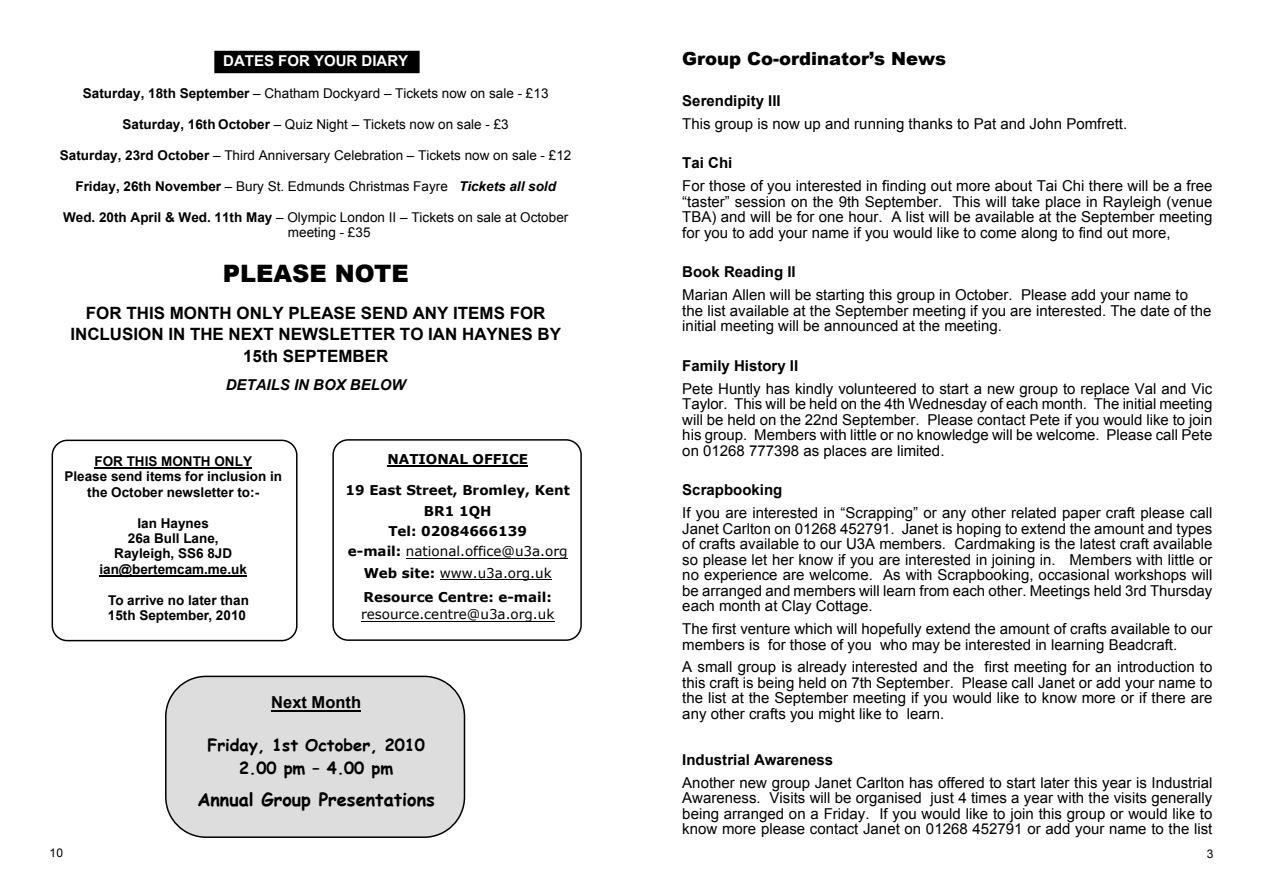
<style>
.page{position:relative;width:1263px;height:893px;background:#fff}
.page>*{position:absolute;margin:0;border:0;box-sizing:border-box;transform-origin:0 0}
.t1{font:900 24px "Arial";color:#000}
.t2{font:700 18px "Comic Sans MS";color:#000}
.t3{font:900 18px "Arial";color:#000}
.t4{font:700 16.95px/21.8px "Arial";color:#000;text-align:center}
.t5{font:700 16.5px/23px "Comic Sans MS";color:#000;text-align:center}
.t6{font:700 16.5px "Arial";color:#000}
.t7{font:15px/15.5px "Arial";color:#000;text-align:justify}
.t8{font:700 15px "Arial";color:#000}
.t9{font:700 15px "Arial";color:#fff}
.t10{font:italic 700 15px "Arial";color:#000}
.t11{font:13.5px/15.5px "Arial";color:#000}
.t12{font:700 13.5px/15.5px "Arial";color:#000;text-align:center}
.t13{font:700 13.5px/20.5px "MS Reference Sans Serif";color:#000;text-align:center}
.t14{font:13.5px "MS Reference Sans Serif";color:#000}
.t15{font:12px "Arial";color:#000}
.s1{font-weight:700}
.s2{font-weight:700;font-style:italic}
.s3{font-weight:400}
</style>
<div class="page">
<div style="left:214px;top:51px;width:206px;height:22px;background:#000"></div>
<div style="left:52px;top:440px;width:246px;height:201px;background:#fff;border:2px solid #000;border-radius:15px"></div>
<hr style="left:94px;top:467px;width:158px;height:1px;background:#000">
<hr style="left:99px;top:575px;width:148px;height:2px;background:#000">
<div style="left:332px;top:439px;width:250px;height:202px;background:#fff;border:2px solid #000;border-radius:15px"></div>
<hr style="left:387px;top:465px;width:141px;height:2px;background:#000">
<hr style="left:406px;top:558px;width:161px;height:1px;background:#000">
<hr style="left:440px;top:579px;width:112px;height:1px;background:#000">
<hr style="left:361px;top:621px;width:193px;height:1px;background:#000">
<div style="left:165px;top:676px;width:300px;height:162px;background:#ddd;border:2px solid #000;border-radius:40px"></div>
<hr style="left:271px;top:710px;width:90px;height:1px;background:#000">
<p class="t9" style="left:223px;top:56px;width:187px">DATES FOR YOUR DIARY</p>
<p class="t11" style="left:83px;top:87px;width:467px"><span class="s1">Saturday, 18th September</span> – Chatham Dockyard – Tickets now on sale - £13</p>
<p class="t11" style="left:123px;top:118px;width:388px"><span class="s1">Saturday, 16th October</span> – Quiz Night – Tickets now on sale - £3</p>
<p class="t11" style="left:60px;top:148px;width:513px"><span class="s1">Saturday, 23rd October</span> – Third Anniversary Celebration – Tickets now on sale - £12</p>
<p class="t11" style="left:75px;top:179px;width:482px"><span class="s1">Friday, 26th November</span> – Bury St. Edmunds Christmas Fayre <span class="s2">Tickets all sold</span></p>
<p class="t11" style="left:288px;top:210px;width:282px;text-indent:-225px"><span class="s1">Wed. 20th April &amp; Wed. 11th May</span> – Olympic London II – Tickets on sale at October meeting - £35</p>
<h1 class="t1" style="left:223px;top:265px;width:188px">PLEASE NOTE</h1>
<p class="t4" style="left:70px;top:303px;width:492px">FOR THIS MONTH ONLY PLEASE SEND ANY ITEMS FOR<br>INCLUSION IN THE NEXT NEWSLETTER TO IAN HAYNES BY<br>15th SEPTEMBER</p>
<p class="t10" style="left:226px;top:379px;width:182px">DETAILS IN BOX BELOW</p>
<p class="t12" style="left:64px;top:454px;width:219px">FOR THIS MONTH ONLY<br>Please send items for inclusion in the October newsletter to:-</p>
<p class="t12" style="left:99px;top:516px;width:149px">Ian Haynes<br>26a Bull Lane,<br>Rayleigh, SS6 8JD ian@bertemcam.me.uk</p>
<p class="t12" style="left:108px;top:594px;width:143px;text-align:left">To arrive no later than<br>15th September, 2010</p>
<p class="t13" style="left:387px;top:450px;width:142px">NATIONAL OFFICE</p>
<p class="t13" style="left:346px;top:481px;width:226px">19 East Street, Bromley, Kent<br>BR1 1QH<br>Tel: 02084666139<br>e-mail: <span class="s3">national.office@u3a.org<br></span>Web site: <span class="s3">www.u3a.org.uk</span></p>
<p class="t13" style="left:364px;top:588px;width:190px">Resource Centre: e-mail:</p>
<p class="t14" style="left:361px;top:609px;width:195px">resource.centre@u3a.org.uk</p>
<p class="t6" style="left:271px;top:696px;width:91px">Next Month</p>
<p class="t5" style="left:207px;top:735px;width:219px">Friday, 1st October, 2010<br>2.00 pm – 4.00 pm</p>
<p class="t2" style="left:197px;top:792px;width:239px">Annual Group Presentations</p>
<p class="t3" style="left:682px;top:52px;width:265px">Group Co-ordinator’s News</p>
<p class="t8" style="left:682px;top:95px;width:100px">Serendipity III</p>
<p class="t7" style="left:682px;top:117px;width:446px">This group is now up and running thanks to Pat and John Pomfrett.</p>
<p class="t8" style="left:682px;top:158px;width:52px">Tai Chi</p>
<p class="t7" style="left:682px;top:180px;width:532px">For those of you interested in finding out more about Tai Chi there will be a free “taster” session on the 9th September. This will take place in Rayleigh (venue TBA) and will be for one hour. A list will be available at the September meeting for you to add your name if you would like to come along to find out more,</p>
<p class="t8" style="left:682px;top:266px;width:115px">Book Reading II</p>
<p class="t7" style="left:682px;top:289px;width:531px;text-align:left">Marian Allen will be starting this group in October. Please add your name to the list available at the September meeting if you are interested. The date of the initial meeting will be announced at the meeting.</p>
<p class="t8" style="left:682px;top:360px;width:117px">Family History II</p>
<p class="t7" style="left:682px;top:382px;width:532px">Pete Huntly has kindly volunteered to start a new group to replace Val and Vic Taylor. This will be held on the 4th Wednesday of each month. The initial meeting will be held on the 22nd September. Please contact Pete if you would like to join his group. Members with little or no knowledge will be welcome. Please call Pete on 01268 777398 as places are limited.</p>
<p class="t8" style="left:682px;top:484px;width:102px">Scrapbooking</p>
<p class="t7" style="left:682px;top:506px;width:532px">If you are interested in “Scrapping” or any other related paper craft please call Janet Carlton on 01268 452791. Janet is hoping to extend the amount and types of crafts available to our U3A members. Cardmaking is the latest craft available so please let her know if you are interested in joining in. Members with little or no experience are welcome. As with Scrapbooking, occasional workshops will be arranged and members will learn from each other. Meetings held 3rd Thursday each month at Clay Cottage.</p>
<p class="t7" style="left:682px;top:622px;width:532px">The first venture which will hopefully extend the amount of crafts available to our members is for those of you who may be interested in learning Beadcraft.</p>
<p class="t7" style="left:682px;top:661px;width:532px">A small group is already interested and the first meeting for an introduction to this craft is being held on 7th September. Please call Janet or add your name to the list at the September meeting if you would like to know more or if there are any other crafts you might like to learn.</p>
<p class="t8" style="left:682px;top:754px;width:152px">Industrial Awareness</p>
<p class="t7" style="left:682px;top:776px;width:532px">Another new group Janet Carlton has offered to start later this year is Industrial Awareness. Visits will be organised just 4 times a year with the visits generally being arranged on a Friday. If you would like to join this group or would like to know more please contact Janet on 01268 452791 or add your name to the list</p>
<p class="t15" style="left:50px;top:848px;width:15px">10</p>
<p class="t15" style="left:1207px;top:850px;width:8px">3</p>
</div>
